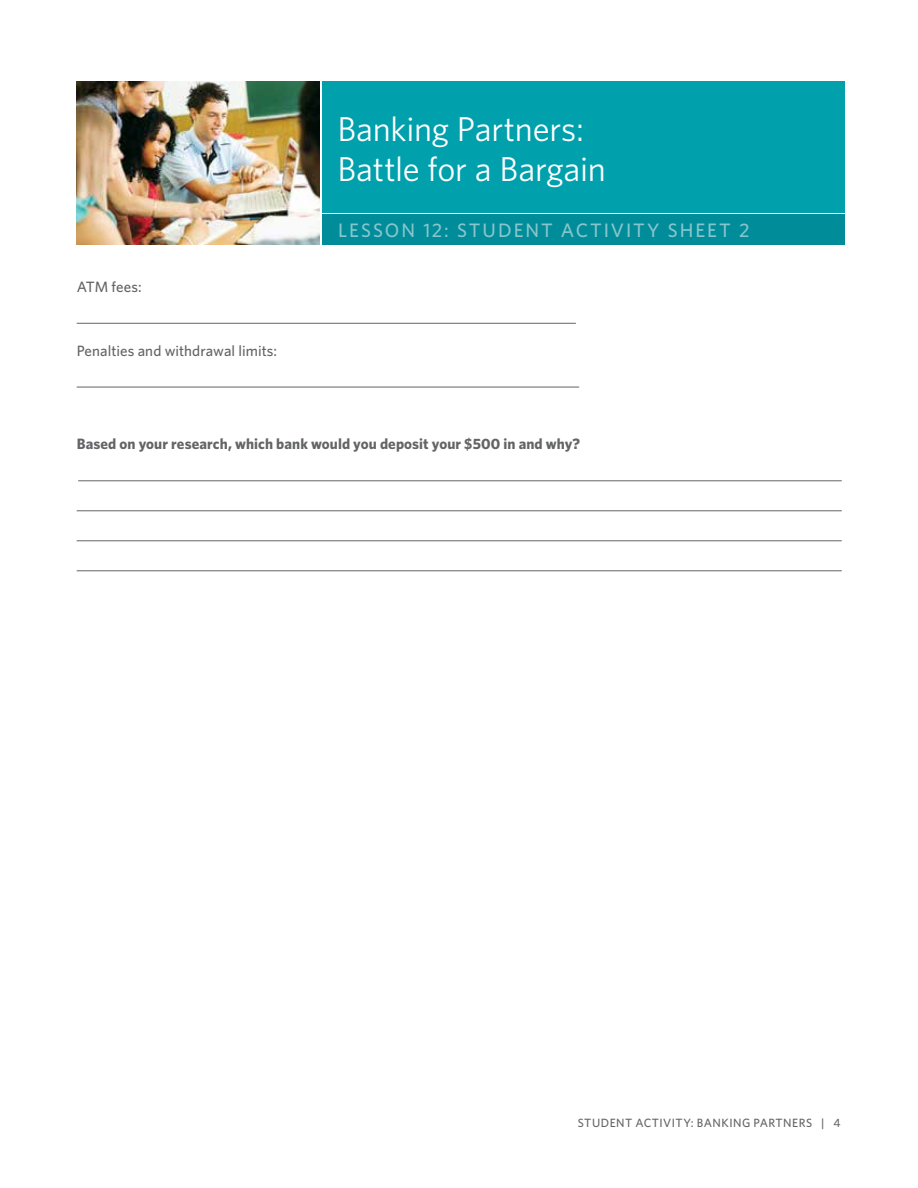
<style>
.page{position:relative;width:918px;height:1188px;background:#fff}
.page>*{position:absolute;margin:0;border:0;box-sizing:border-box;transform-origin:0 0}
.t1{font:34.5px/40.5px "Whitney";letter-spacing:-.01em;color:#fff}
.t2{font:500 19.5px "Whitney";letter-spacing:.095em;color:#87c5cd}
.t3{font:700 15px "Whitney";letter-spacing:.005em;color:#636466}
.t4{font:500 15px "Whitney";letter-spacing:.005em;color:#636466}
.t5{font:500 12px "Whitney";letter-spacing:.04em;color:#636466}
</style>
<div class="page">
<hr style="left:77px;top:323px;width:499px;height:1px;background:#636466">
<hr style="left:77px;top:387px;width:502px;height:1px;background:#636466">
<hr style="left:78px;top:480px;width:764px;height:1px;background:#636466">
<hr style="left:77px;top:510px;width:765px;height:1px;background:#636466">
<hr style="left:77px;top:540px;width:765px;height:1px;background:#636466">
<hr style="left:77px;top:570px;width:765px;height:1px;background:#636466">
<div style="left:322px;top:81px;width:523px;height:131px;background:#00a0ad"></div>
<div style="left:322px;top:214px;width:523px;height:30px;background:#008c99"></div>
<img style="left:77px;top:81px;width:242px;height:163px">
<p class="t4" style="left:77px;top:277px;width:67px">ATM fees:</p>
<p class="t4" style="left:77px;top:340px;width:202px">Penalties and withdrawal limits:</p>
<h1 class="t1" style="left:337px;top:108px;width:270px">Banking Partners:<br>Battle for a Bargain</h1>
<h2 class="t2" style="left:338px;top:218px;width:413px">LESSON 12: STUDENT ACTIVITY SHEET 2</h2>
<p class="t3" style="left:77px;top:434px;width:505px">Based on your research, which bank would you deposit your $500 in and why?</p>
<p class="t5" style="left:578px;top:1115px;width:264px">STUDENT ACTIVITY: BANKING PARTNERS | 4</p>
</div>
